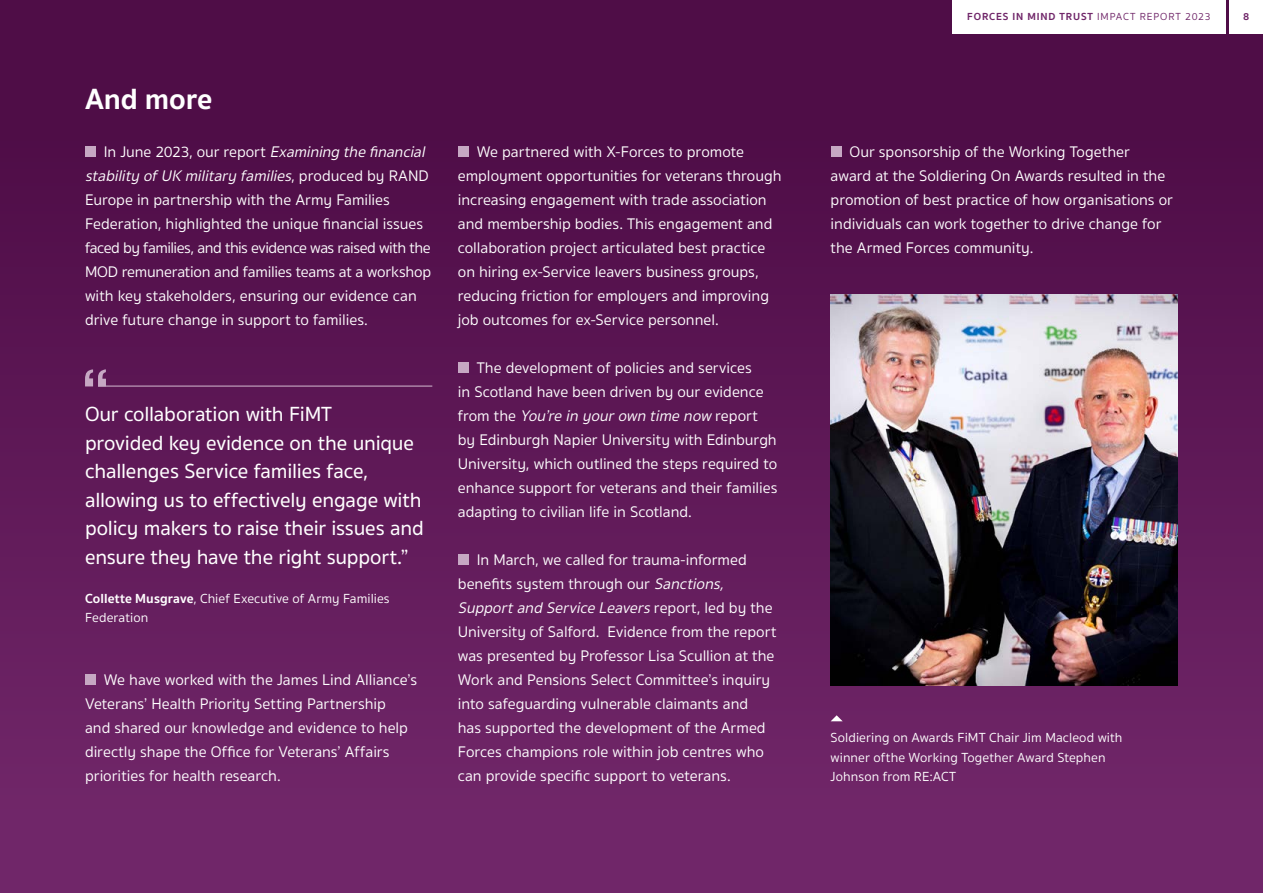
<style>
.page{position:relative;width:1263px;height:893px;background:#fff}
.page>*{position:absolute;margin:0;border:0;box-sizing:border-box;transform-origin:0 0}
.t1{font:700 30px "Sukhumvit Set";letter-spacing:-.005em;color:#fff}
.t2{font:500 21px/28.5px "Sukhumvit Set";letter-spacing:-.01em;color:#fff}
.t3{font:15.75px/24px "Sukhumvit Set Text";letter-spacing:-.005em;color:#fff}
.t4{font:13.5px/19.5px "Sukhumvit Set Text";letter-spacing:.005em;color:#fff}
.t5{font:700 10.5px "Sukhumvit Set";letter-spacing:.085em;color:#702669}
.s1{font-family:"Sukhumvit Set Text";font-weight:400}
.s2{font-style:italic}
.s3{font-family:"Sukhumvit Set";font-weight:700}
</style>
<div class="page">
<div style="left:0;top:0;width:1263px;height:893px;background:linear-gradient(to bottom,#4a0942,#72286b)"></div>
<div style="left:1229px;top:0;width:34px;height:33px;background:#fff"></div>
<div style="left:952px;top:0;width:274px;height:33px;background:#fff"></div>
<div style="left:85px;top:146px;width:11px;height:11px;background:#c6a8c3"></div>
<img style="left:831px;top:294px;width:347px;height:391px">
<svg style="left:831px;top:715px;width:12px;height:6px"></svg>
<div style="left:458px;top:146px;width:11px;height:11px;background:#c6a8c3"></div>
<div style="left:831px;top:146px;width:10px;height:11px;background:#c6a8c3"></div>
<hr style="left:98px;top:385px;width:334px;height:2px;background:#c6a8c3">
<svg style="left:85px;top:369px;width:21px;height:17px"></svg>
<div style="left:458px;top:362px;width:11px;height:11px;background:#c6a8c3"></div>
<div style="left:85px;top:674px;width:11px;height:11px;background:#c6a8c3"></div>
<div style="left:458px;top:554px;width:11px;height:11px;background:#c6a8c3"></div>
<p class="t5" style="left:967px;top:9px;width:245px">FORCES IN MIND TRUST <span class="s1">IMPACT REPORT 2023</span></p>
<p class="t5" style="left:1243px;top:9px;width:8px">8</p>
<p class="t1" style="left:85px;top:76px;width:129px">And more</p>
<p class="t3" style="left:85px;top:140px;width:348px;text-indent:19px">I n J u n e 2 02 3 , o u r re p o rt <span class="s2">Examining thefinancial stability ofUK military families</span>, p r o d u c e d b y R A N D Europe in partnership with the Army Families Federation, highlighted the unique financial issues faced by families, and this evidence was raised with the MOD remuneration and families teams at a workshop with key stakeholders, ensuring our evidence can drive future change in support to families.</p>
<p class="t2" style="left:85px;top:401px;width:340px">Our collaboration with FiMT<br>provided key evidence on the unique challenges Service families face, allowing us to effectively engage with policy makers to raise their issues and ensure they have the right support.”</p>
<p class="t4" style="left:85px;top:589px;width:306px"><span class="s3">Collette Musgrave</span>, Chief Executive of Army Families<br>Federation</p>
<p class="t3" style="left:85px;top:668px;width:334px;text-indent:19px">We have worked with the James Lind Alliance’s Veterans’ Health Priority Setting Partnership<br>and shared our knowledge and evidence to help directly shape the Office for Veterans’ Affairs priorities for health research.</p>
<p class="t3" style="left:458px;top:140px;width:325px;text-indent:19px">We partnered with X-Forces to promote employment opportunities for veterans through increasing engagement with trade association and membership bodies. This engagement and collaboration project articulated best practice on hiring ex-Service leavers business groups, reducing friction for employers and improving job outcomes for ex-Service personnel.</p>
<p class="t3" style="left:831px;top:140px;width:344px;text-indent:19px">Our sponsorship of the Working Together award at the Soldiering On Awards resulted in the promotion of best practice of how organisations or individuals can work together to drive change for the Armed Forces community.</p>
<p class="t3" style="left:458px;top:356px;width:321px;text-indent:19px">The development of policies and services<br>in Scotland have been driven by our evidence<br>f ro m t h e <span class="s2">You’rein yourown timenow</span> r e p o r t by Edinburgh Napier University with Edinburgh University, which outlined the steps required to enhance support for veterans and their families adapting to civilian life in Scotland.</p>
<p class="t3" style="left:458px;top:548px;width:320px;text-indent:19px">In March, we called for trauma-informed benefits system through our <span class="s2">Sanctions, Supportand ServiceLeavers</span>r e p o r t , l e d b y t h e University of Salford. Evidence from the report was presented by Professor Lisa Scullion at the Work and Pensions Select Committee’s inquiry into safeguarding vulnerable claimants and<br>has supported the development of the Armed Forces champions role within job centres who can provide specific support to veterans.</p>
<p class="t4" style="left:831px;top:728px;width:293px">Soldiering on Awards FiMT Chair Jim Macleod with winner ofthe Working Together Award Stephen<br>Johnson from RE:ACT</p>
</div>
